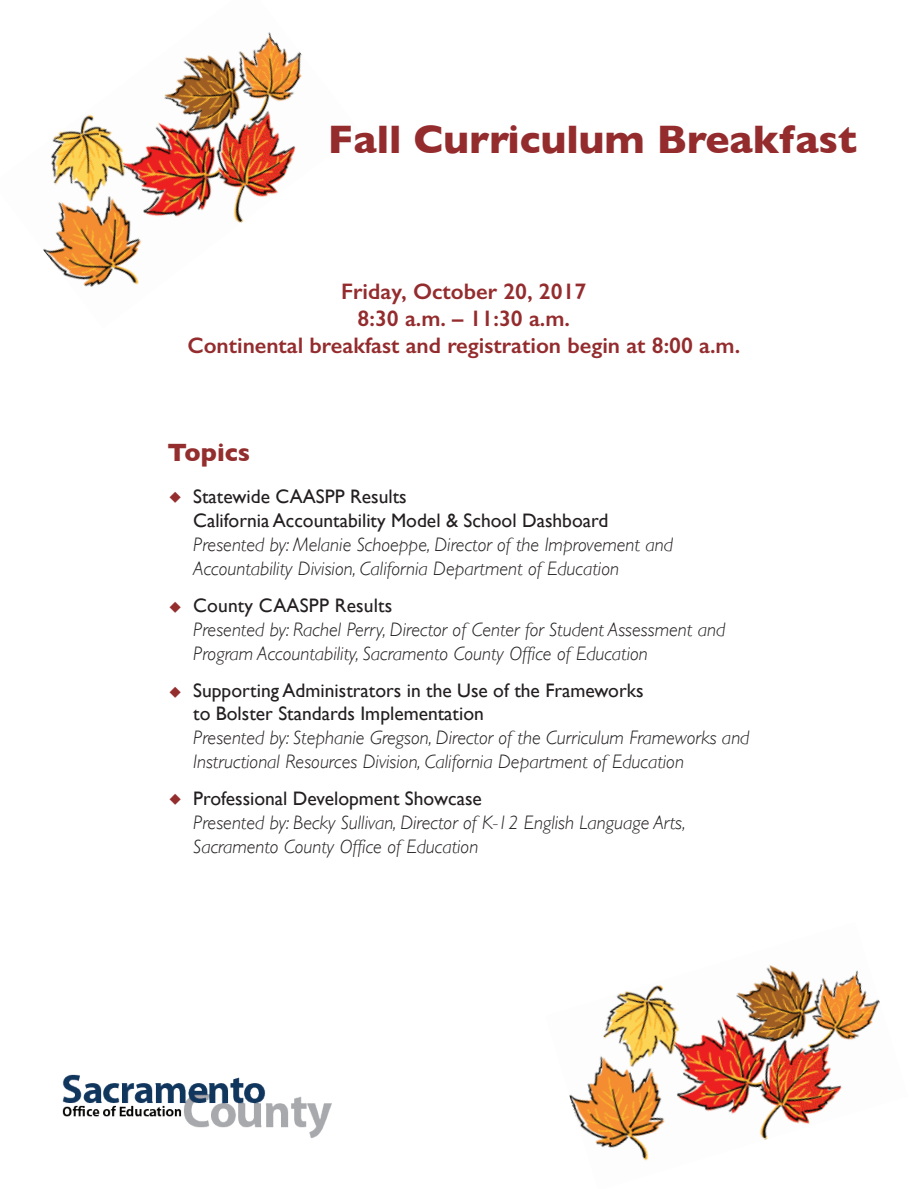
<style>
.page{position:relative;width:918px;height:1189px;background:#fff}
.page>*{position:absolute;margin:0;border:0;box-sizing:border-box;transform-origin:0 0}
.t1{font:700 40.5px "Gill Sans";color:#942c2e}
.t2{font:700 25.5px "Gill Sans";color:#942e2e}
.t3{font:600 22.5px/27px "Gill Sans";color:#942c2e;text-align:center}
.t4{font:italic 300 19.5px/24px "Gill Sans";color:#231f20}
.t5{font:19.5px/24px "Gill Sans";color:#231f20}
</style>
<div class="page">
<img style="left:569px;top:965px;width:311px;height:196px">
<img style="left:43px;top:32px;width:259px;height:255px">
<img style="left:62px;top:1074px;width:269px;height:64px">
<h1 class="t1" style="left:328px;top:107px;width:531px">Fall Curriculum Breakfast</h1>
<p class="t3" style="left:187px;top:278px;width:554px">Friday, October 20, 2017<br>8:30 a.m. – 11:30 a.m.<br>Continental breakfast and registration begin at 8:00 a.m.</p>
<h2 class="t2" style="left:168px;top:432px;width:84px">Topics</h2>
<p class="t5" style="left:193px;top:484px;width:417px">Statewide CAASPP Results<br>California Accountability Model &amp; School Dashboard</p>
<p class="t4" style="left:193px;top:532px;width:481px">Presented by: Melanie Schoeppe, Director of the Improvement and<br>Accountability Division, California Department of Education</p>
<p class="t5" style="left:193px;top:592px;width:201px">County CAASPP Results</p>
<p class="t4" style="left:193px;top:617px;width:533px">Presented by: Rachel Perry, Director of Center for Student Assessment and<br>Program Accountability, Sacramento County Office of Education</p>
<p class="t5" style="left:193px;top:678px;width:452px;line-height:23.4px">Supporting Administrators in the Use of the Frameworks to Bolster Standards Implementation</p>
<p class="t4" style="left:193px;top:725px;width:558px">Presented by: Stephanie Gregson, Director of the Curriculum Frameworks and<br>Instructional Resources Division, California Department of Education</p>
<p class="t5" style="left:193px;top:786px;width:290px">Professional Development Showcase</p>
<p class="t4" style="left:193px;top:810px;width:494px">Presented by: Becky Sullivan, Director of K-12 English Language Arts,<br>Sacramento County Office of Education</p>
</div>
